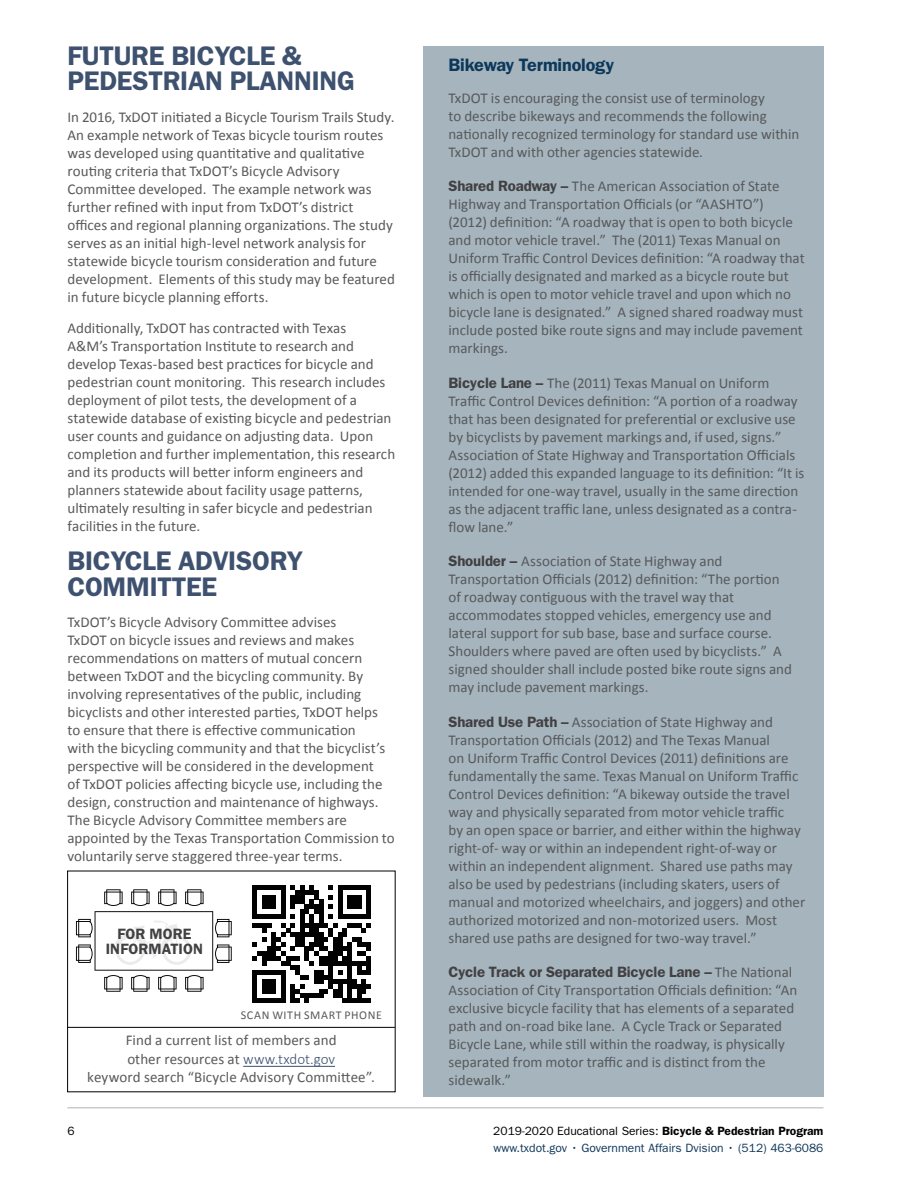
<style>
.page{position:relative;width:918px;height:1188px;background:#fff}
.page>*{position:absolute;margin:0;border:0;box-sizing:border-box;transform-origin:0 0}
.t1{font:600 27px/25.5px "ITC Franklin Gothic Std";letter-spacing:-.01em;color:#3e516f}
.t2{font:600 18px "ITC Franklin Gothic Std";letter-spacing:-.01em;color:#0d385b}
.t3{font:15px/18px "Calibri";color:#58595b}
.t4{font:600 15px/15px "ITC Franklin Gothic Std";letter-spacing:-.01em;color:#414042;text-align:center}
.t5{font:700 12.9px "Helvetica Neue LT Std";letter-spacing:.1em;color:#000}
.t6{font:12px/16.5px "ITC Franklin Gothic Std";color:#10385a}
.t7{font:12px "Calibri";letter-spacing:.05em;color:#58595b}
.t8{font:12px "ITC Franklin Gothic Std";color:#000}
.s1{font-weight:300;color:#3c5070}
.s2{font-family:"ITC Franklin Gothic Std";font-weight:600;color:#414042}
.s3{font-family:"Calibri";font-weight:400;color:#58595b}
.s4{color:#000}
.s5{font-weight:600;color:#000}
</style>
<div class="page">
<div style="left:423px;top:46px;width:401px;height:1050px;background:#a5b4bd"></div>
<hr style="left:68px;top:1107px;width:756px;height:1px;background:#c9cbcc">
<svg style="left:76px;top:889px;width:156px;height:103px"></svg>
<svg style="left:253px;top:885px;width:118px;height:118px"></svg>
<hr style="left:243px;top:1066px;width:92px;height:1px;background:#3c5070">
<hr style="left:67px;top:1027px;width:328px;height:1px;background:#000">
<h1 class="t1" style="left:68px;top:43px;width:289px">FUTURE BICYCLE &amp;<br>PEDESTRIAN PLANNING</h1>
<p class="t3" style="left:68px;top:108px;width:329px">In 2016, TxDOT initiated a Bicycle Tourism Trails Study.<br>An example network of Texas bicycle tourism routes was developed using quantitative and qualitative routing criteria that TxDOT’s Bicycle Advisory Committee developed. The example network was further refined with input from TxDOT’s district offices and regional planning organizations. The study serves as an initial high-level network analysis for statewide bicycle tourism consideration and future development. Elements of this study may be featured in future bicycle planning efforts.</p>
<p class="t3" style="left:68px;top:319px;width:329px">Additionally, TxDOT has contracted with Texas<br>A&amp;M’s Transportation Institute to research and develop Texas-based best practices for bicycle and pedestrian count monitoring. This research includes deployment of pilot tests, the development of a statewide database of existing bicycle and pedestrian user counts and guidance on adjusting data. Upon completion and further implementation, this research and its products will better inform engineers and planners statewide about facility usage patterns, ultimately resulting in safer bicycle and pedestrian facilities in the future.</p>
<h1 class="t1" style="left:68px;top:548px;width:237px">BICYCLE ADVISORY<br>COMMITTEE</h1>
<p class="t3" style="left:68px;top:613px;width:329px">TxDOT’s Bicycle Advisory Committee advises<br>TxDOT on bicycle issues and reviews and makes recommendations on matters of mutual concern between TxDOT and the bicycling community. By involving representatives of the public, including bicyclists and other interested parties, TxDOT helps<br>to ensure that there is effective communication<br>with the bicycling community and that the bicyclist’s perspective will be considered in the development<br>of TxDOT policies affecting bicycle use, including the design, construction and maintenance of highways.<br>The Bicycle Advisory Committee members are appointed by the Texas Transportation Commission to voluntarily serve staggered three-year terms.</p>
<p class="t5" style="left:247px;top:855px;width:132px">shorturl.at/quUZ7</p>
<p class="t4" style="left:106px;top:927px;width:99px">FOR MORE<br>INFORMATION</p>
<p class="t7" style="left:241px;top:1008px;width:143px">SCAN WITH SMART PHONE</p>
<p class="t3" style="left:126px;top:1030px;width:213px;line-height:19.5px">Find a current list of members and other resources at <span class="s1">www.txdot.gov</span></p>
<p class="t3" style="left:87px;top:1069px;width:289px">keyword search “Bicycle Advisory Committee”.</p>
<p class="t2" style="left:448px;top:54px;width:167px">Bikeway Terminology</p>
<p class="t3" style="left:448px;top:89px;width:352px">TxDOT is encouraging the consist use of terminology<br>to describe bikeways and recommends the following nationally recognized terminology for standard use within TxDOT and with other agencies statewide.</p>
<p class="t3" style="left:448px;top:177px;width:358px"><span class="s2">Shared Roadway –</span> The American Association of State Highway and Transportation Officials (or “AASHTO”) (2012) definition: “A roadway that is open to both bicycle and motor vehicle travel.” The (2011) Texas Manual on Uniform Traffic Control Devices definition: “A roadway that is officially designated and marked as a bicycle route but which is open to motor vehicle travel and upon which no bicycle lane is designated.” A signed shared roadway must include posted bike route signs and may include pavement markings.</p>
<p class="t3" style="left:448px;top:374px;width:357px"><span class="s2">Bicycle Lane –</span> The (2011) Texas Manual on Uniform Traffic Control Devices definition: “A portion of a roadway that has been designated for preferential or exclusive use by bicyclists by pavement markings and, if used, signs.” Association of State Highway and Transportation Officials (2012) added this expanded language to its definition: “It is intended for one-way travel, usually in the same direction as the adjacent traffic lane, unless designated as a contra&shy;flow lane.”</p>
<p class="t3" style="left:448px;top:552px;width:345px"><span class="s2">Shoulder –</span> Association of State Highway and Transportation Officials (2012) definition: “The portion of roadway contiguous with the travel way that accommodates stopped vehicles, emergency use and lateral support for sub base, base and surface course.<br>Shoulders where paved are often used by bicyclists.” A signed shoulder shall include posted bike route signs and may include pavement markings.</p>
<p class="t3" style="left:448px;top:713px;width:358px"><span class="s2">Shared Use Path –</span> Association of State Highway and Transportation Officials (2012) and The Texas Manual<br>on Uniform Traffic Control Devices (2011) definitions are fundamentally the same. Texas Manual on Uniform Traffic Control Devices definition: “A bikeway outside the travel way and physically separated from motor vehicle traffic<br>by an open space or barrier, and either within the highway right-of- way or within an independent right-of-way or within an independent alignment. Shared use paths may also be used by pedestrians (including skaters, users of manual and motorized wheelchairs, and joggers) and other authorized motorized and non-motorized users. Most shared use paths are designed for two-way travel.”</p>
<p class="t4" style="left:448px;top:965px;width:345px">Cycle Track or Separated Bicycle Lane – <span class="s3">The National</span></p>
<p class="t3" style="left:448px;top:981px;width:350px">Association of City Transportation Officials definition: “An exclusive bicycle facility that has elements of a separated path and on-road bike lane. A Cycle Track or Separated Bicycle Lane, while still within the roadway, is physically separated from motor traffic and is distinct from the sidewalk.”</p>
<p class="t8" style="left:68px;top:1125px;width:9px">6</p>
<p class="t6" style="left:493px;top:1123px;width:332px"><span class="s4">2019-2020 Educational Series:</span> <span class="s5">Bicycle &amp; Pedestrian Program </span>www.txdot.gov • Government Affairs Dvision • (512) 463-6086</p>
</div>
